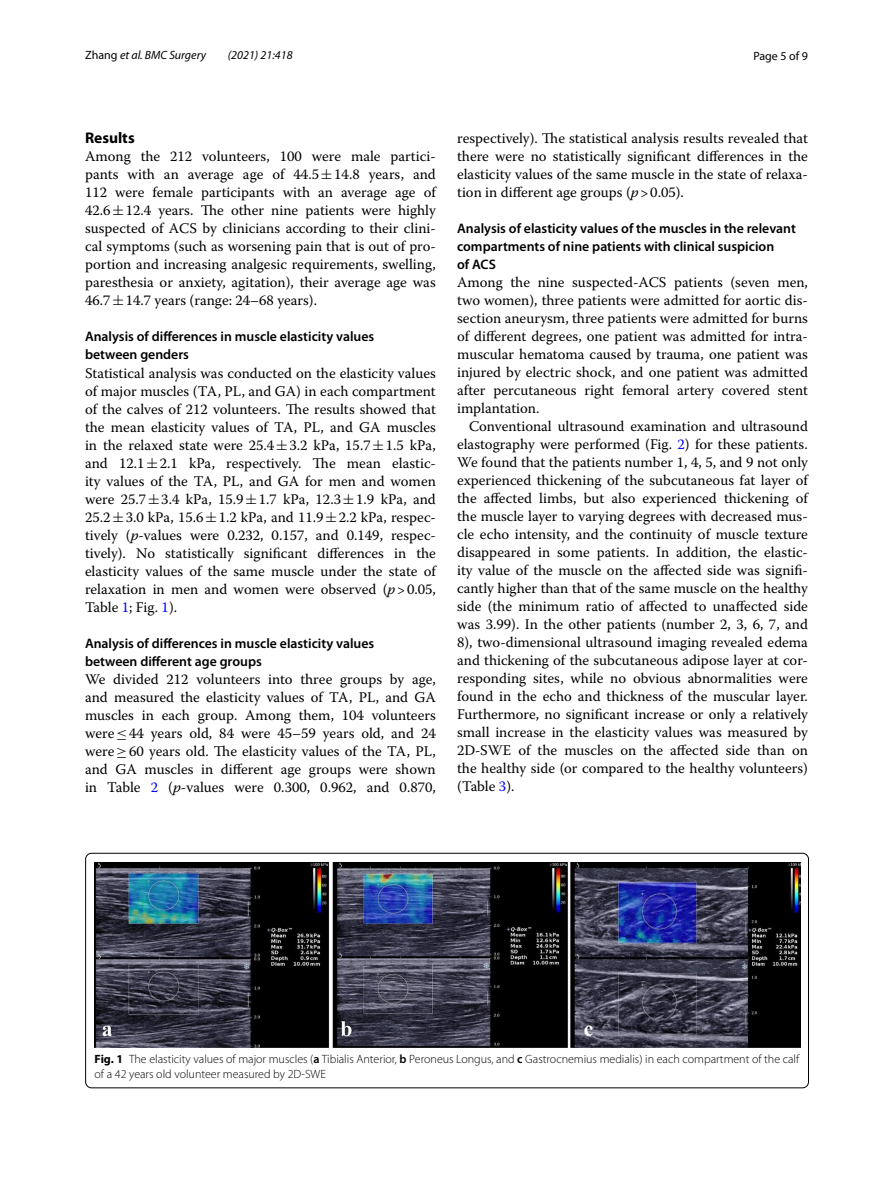
<style>
.page{position:relative;width:893px;height:1187px;background:#fff}
.page>*{position:absolute;margin:0;border:0;box-sizing:border-box;transform-origin:0 0}
.t1{font:700 15.45px "Myriad Pro";color:#000}
.t2{font:14.7px/18px "Warnock Pro";color:#000;text-align:justify}
.t3{font:600 13.8px/18px "Myriad Pro";color:#000}
.t4{font:300 12px/15px "Myriad Pro";color:#000}
.t5{font:italic 12px "Myriad Pro";color:#000}
.t6{font:12px "Myriad Pro";color:#000}
.s1{font-style:normal}
.s2{font-family:"MTSY"}
.s3{font-style:italic}
.s4{color:#00f}
.s5{font-weight:700}
.s6{font-weight:600}
</style>
<div class="page">
<img style="left:94px;top:862px;width:706px;height:185px">
<div style="left:85px;top:853px;width:724px;height:234px;border:1px solid #000;border-radius:6px"></div>
<p class="t5" style="left:85px;top:48px;width:123px"><span class="s1">Zhang</span> et al. BMC Surgery</p>
<p class="t5" style="left:228px;top:48px;width:66px">(2021) 21:418</p>
<p class="t6" style="left:753px;top:48px;width:56px">Page 5 of 9</p>
<p class="t1" style="left:85px;top:128px;width:51px">Results</p>
<p class="t2" style="left:85px;top:147px;width:352px">Among the 212 volunteers, 100 were male partici&shy;pants with an average age of 44.5<span class="s2">±</span>14.8 years, and 112 were female participants with an average age of 42.6<span class="s2">±</span>12.4 years. The other nine patients were highly suspected of ACS by clinicians according to their clini&shy;cal symptoms (such as worsening pain that is out of pro&shy;portion and increasing analgesic requirements, swelling, paresthesia or anxiety, agitation), their average age was 46.7<span class="s2">±</span>14.7 years (range: 24–68 years).</p>
<p class="t3" style="left:85px;top:327px;width:291px">Analysis of differences in muscle elasticity values between genders</p>
<p class="t2" style="left:85px;top:363px;width:352px">Statistical analysis was conducted on the elasticity values of major muscles (TA, PL, and GA) in each compartment of the calves of 212 volunteers. The results showed that the mean elasticity values of TA, PL, and GA muscles in the relaxed state were 25.4<span class="s2">±</span>3.2 kPa, 15.7<span class="s2">±</span>1.5 kPa, and 12.1<span class="s2">±</span>2.1 kPa, respectively. The mean elastic&shy;ity values of the TA, PL, and GA for men and women were 25.7<span class="s2">±</span>3.4 kPa, 15.9<span class="s2">±</span>1.7 kPa, 12.3<span class="s2">±</span>1.9 kPa, and 25.2<span class="s2">±</span>3.0 kPa, 15.6<span class="s2">±</span>1.2 kPa, and 11.9<span class="s2">±</span>2.2 kPa, respec&shy;tively (<span class="s3">p</span>-values were 0.232, 0.157, and 0.149, respec&shy;tively). No statistically significant differences in the elasticity values of the same muscle under the state of relaxation in men and women were observed (<span class="s3">p</span>&gt;0.05, Table <span class="s4">1</span>; Fig. <span class="s4">1</span>).</p>
<p class="t3" style="left:85px;top:633px;width:291px">Analysis of differences in muscle elasticity values between different age groups</p>
<p class="t2" style="left:85px;top:669px;width:352px">We divided 212 volunteers into three groups by age, and measured the elasticity values of TA, PL, and GA muscles in each group. Among them, 104 volunteers were<span class="s2">≤</span>44 years old, 84 were 45–59 years old, and 24 were<span class="s2">≥</span>60 years old. The elasticity values of the TA, PL, and GA muscles in different age groups were shown in Table <span class="s4">2</span> (<span class="s3">p</span>-values were 0.300, 0.962, and 0.870,</p>
<p class="t2" style="left:457px;top:128px;width:352px">respectively). The statistical analysis results revealed that there were no statistically significant differences in the elasticity values of the same muscle in the state of relaxa&shy;tion in different age groups (<span class="s3">p</span>&gt;0.05).</p>
<p class="t3" style="left:457px;top:219px;width:340px">Analysis of elasticity values of the muscles in the relevant compartments of nine patients with clinical suspicion<br>of ACS</p>
<p class="t2" style="left:457px;top:272px;width:352px">Among the nine suspected-ACS patients (seven men, two women), three patients were admitted for aortic dis&shy;section aneurysm, three patients were admitted for burns of different degrees, one patient was admitted for intra&shy;muscular hematoma caused by trauma, one patient was injured by electric shock, and one patient was admitted after percutaneous right femoral artery covered stent implantation.</p>
<p class="t2" style="left:457px;top:416px;width:352px;text-indent:12px">Conventional ultrasound examination and ultrasound elastography were performed (Fig. <span class="s4">2</span>) for these patients.<br>We found that the patients number 1, 4, 5, and 9 not only experienced thickening of the subcutaneous fat layer of the affected limbs, but also experienced thickening of the muscle layer to varying degrees with decreased mus&shy;cle echo intensity, and the continuity of muscle texture disappeared in some patients. In addition, the elastic&shy;ity value of the muscle on the affected side was signifi&shy;cantly higher than that of the same muscle on the healthy side (the minimum ratio of affected to unaffected side was 3.99). In the other patients (number 2, 3, 6, 7, and 8), two-dimensional ultrasound imaging revealed edema and thickening of the subcutaneous adipose layer at cor&shy;responding sites, while no obvious abnormalities were found in the echo and thickness of the muscular layer.<br>Furthermore, no significant increase or only a relatively small increase in the elasticity values was measured by 2D-SWE of the muscles on the affected side than on the healthy side (or compared to the healthy volunteers) (Table <span class="s4">3</span>).</p>
<p class="t4" style="left:95px;top:1051px;width:706px"><span class="s5">Fig. 1</span> The elasticity values of major muscles (<span class="s6">a</span> Tibialis Anterior, <span class="s6">b</span> Peroneus Longus, and <span class="s6">c</span> Gastrocnemius medialis) in each compartment of the calf of a 42 years old volunteer measured by 2D-SWE</p>
</div>
